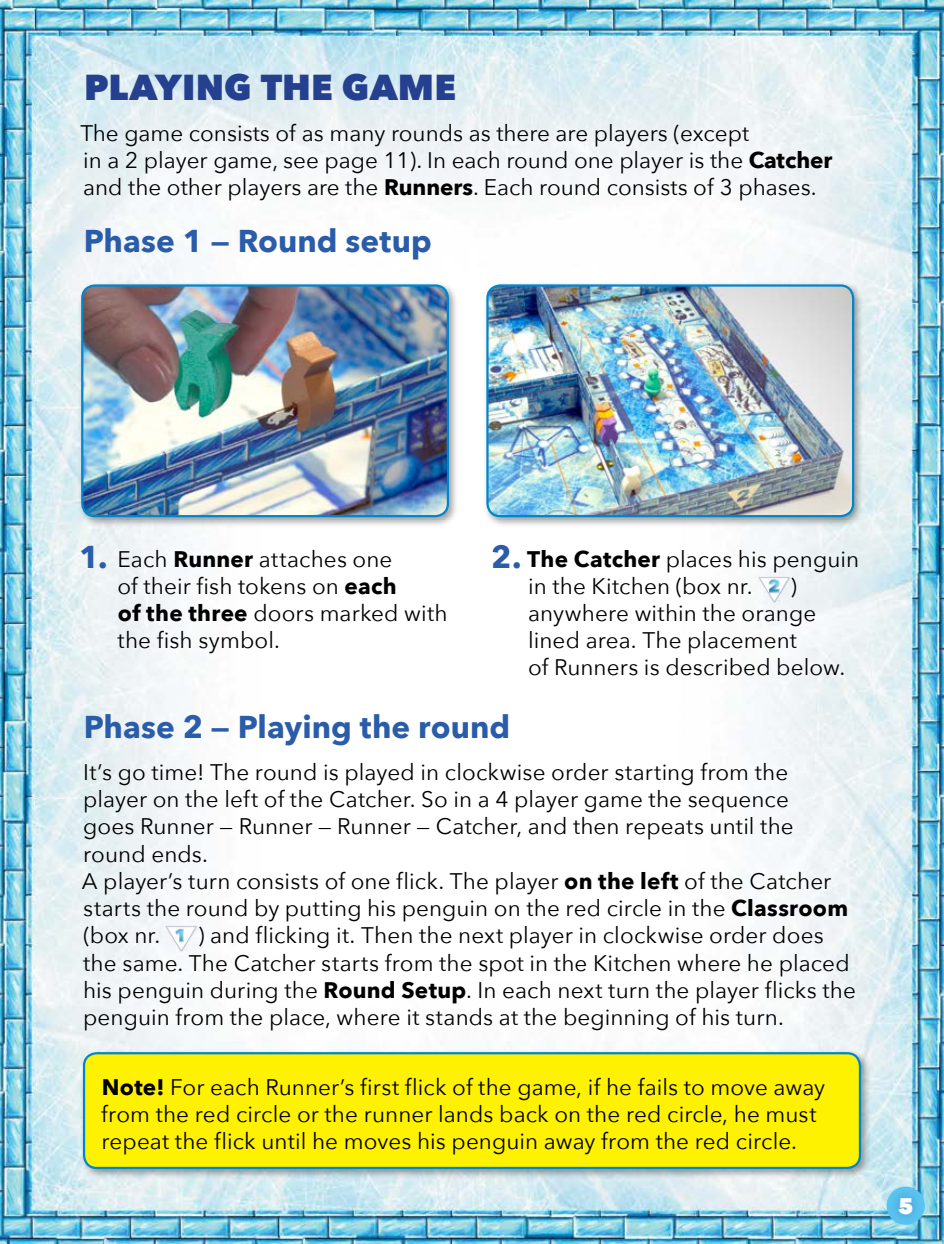
<style>
.page{position:relative;width:944px;height:1244px;background:#fff}
.page>*{position:absolute;margin:0;border:0;box-sizing:border-box;transform-origin:0 0}
.t1{font:800 36px "Avenir Next";letter-spacing:.005em;color:#25408f}
.t2{font:700 31.5px "Avenir Next";color:#2a5caa}
.t3{font:22.5px/27px "Avenir Next";letter-spacing:.005em;color:#000}
.t4{font:800 22.5px "Avenir Next";color:#fff}
.s1{font-weight:700}
</style>
<div class="page">
<img style="left:0;top:0;width:944px;height:1244px">
<div style="left:77px;top:280px;width:382px;height:248px;background:#000;opacity:.37"></div>
<img style="left:82px;top:285px;width:366px;height:231px">
<div style="left:81px;top:284px;width:368px;height:233px;border:2px solid #0086cc;border-radius:13px"></div>
<div style="left:482px;top:280px;width:382px;height:248px;background:#000;opacity:.37"></div>
<img style="left:487px;top:285px;width:366px;height:231px">
<div style="left:486px;top:284px;width:368px;height:233px;border:2px solid #0086cc;border-radius:13px"></div>
<div style="left:886px;top:1184px;width:40px;height:42px;background:#25408f;opacity:.5"></div>
<img style="left:166px;top:925px;width:32px;height:27px">
<img style="left:758px;top:576px;width:32px;height:27px">
<div style="left:79px;top:1048px;width:792px;height:130px;background:#000;opacity:.37"></div>
<div style="left:84px;top:1053px;width:776px;height:115px;background:#fff200;border-radius:13px"></div>
<div style="left:83px;top:1052px;width:778px;height:117px;border:2px solid #0086cc;border-radius:13px"></div>
<h1 class="t1" style="left:84px;top:65px;width:373px">PLAYING THE GAME</h1>
<p class="t3" style="left:80px;top:119px;width:754px">The game consists of as many rounds as there are players (except<br>in a 2 player game, see page 11). In each round one player is the <span class="s1">Catcher </span>and the other players are the <span class="s1">Runners</span>. Each round consists of 3 phases.</p>
<h2 class="t2" style="left:84px;top:214px;width:349px">Phase 1 — Round setup</h2>
<h2 class="t2" style="left:491px;top:529px;width:32px">2.</h2>
<h2 class="t2" style="left:79px;top:529px;width:30px">1.</h2>
<p class="t3" style="left:527px;top:544px;width:333px"><span class="s1">The Catcher</span> places his penguin in the Kitchen (box nr.</p>
<p class="t3" style="left:117px;top:544px;width:332px">Each <span class="s1">Runner</span> attaches one<br>of their fish tokens on <span class="s1">each<br>of the three</span> doors marked with the fish symbol.</p>
<p class="t3" style="left:528px;top:571px;width:319px;text-indent:262px">) anywhere within the orange lined area. The placement<br>of Runners is described below.</p>
<h2 class="t2" style="left:84px;top:700px;width:428px">Phase 2 — Playing the round</h2>
<p class="t3" style="left:82px;top:757px;width:768px">It’s go time! The round is played in clockwise order starting from the player on the left of the Catcher. So in a 4 player game the sequence<br>goes Runner — Runner — Runner — Catcher, and then repeats until the round ends.<br>A player’s turn consists of one flick. The player <span class="s1">on the left</span> of the Catcher starts the round by putting his penguin on the red circle in the <span class="s1">Classroom </span>(box nr.</p>
<p class="t3" style="left:83px;top:921px;width:774px;text-indent:115px">) and flicking it. Then the next player in clockwise order does the same. The Catcher starts from the spot in the Kitchen where he placed his penguin during the <span class="s1">Round Setup</span>. In each next turn the player flicks the penguin from the place, where it stands at the beginning of his turn.</p>
<p class="t3" style="left:101px;top:1072px;width:725px"><span class="s1">Note!</span> For each Runner’s first flick of the game, if he fails to move away from the red circle or the runner lands back on the red circle, he must repeat the flick until he moves his penguin away from the red circle.</p>
<p class="t4" style="left:898px;top:1192px;width:17px">5</p>
</div>
